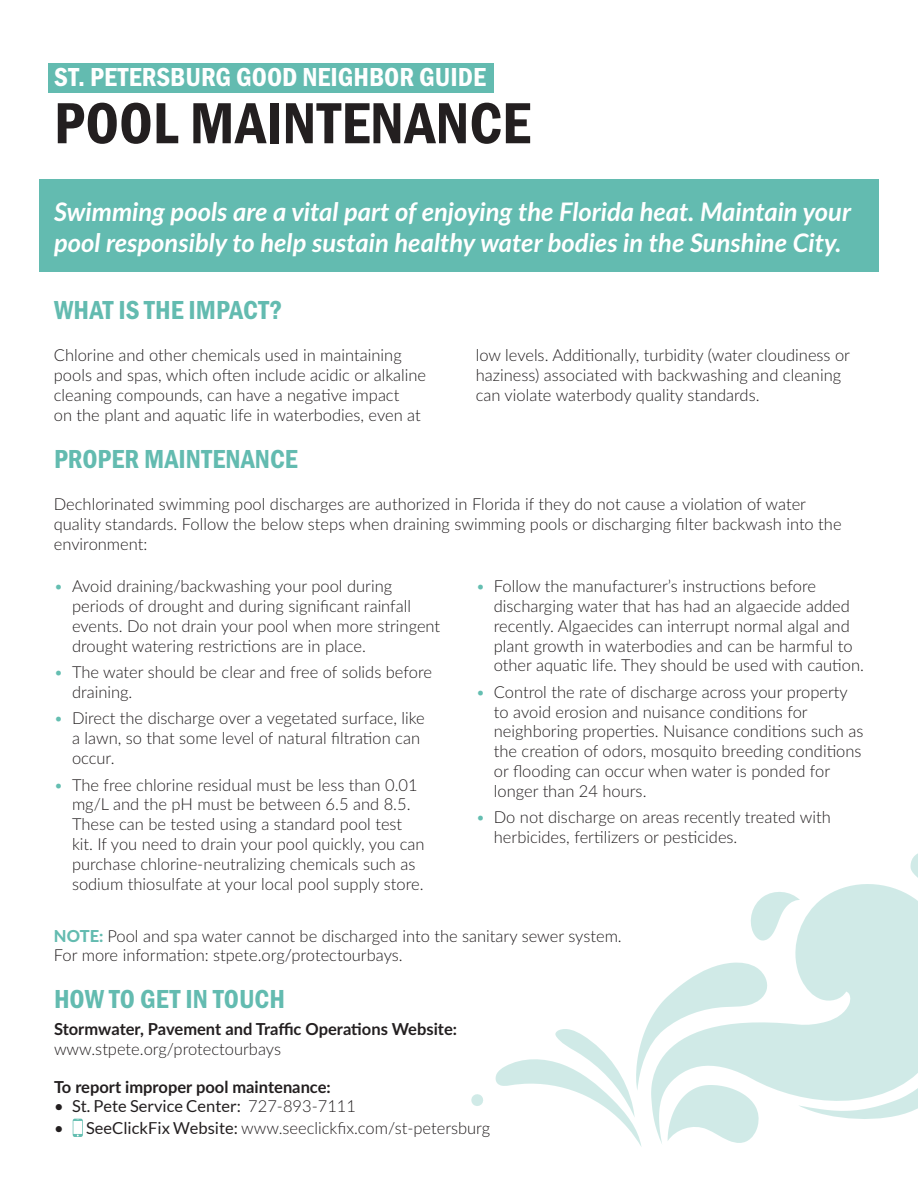
<style>
.page{position:relative;width:918px;height:1188px;background:#fff}
.page>*{position:absolute;margin:0;border:0;box-sizing:border-box;transform-origin:0 0}
.t1{font:60px "Franklin Gothic URW Con Dem";color:#231f20}
.t2{font:27px "Franklin Gothic URW Con Dem";color:#63bbb0}
.t3{font:27px "Franklin Gothic URW Con Dem";color:#fff}
.t4{font:italic 700 25.5px/30.6px "Lato";color:#fff}
.t5{font:300 16.5px/19.8px "Lato";color:#231f20}
.t6{font:700 16.5px "Lato";color:#231f20}
.t7{font:16.5px "Lato";color:#231f20}
.s1{color:#64beb1}
.s2{font-weight:800;color:#63bbb0}
.s3{font-weight:300}
.s4{font-weight:400}
</style>
<div class="page">
<div style="left:48px;top:63px;width:446px;height:30px;background:#63bbb0"></div>
<div style="left:39px;top:179px;width:840px;height:93px;background:#63bbb0"></div>
<svg style="left:73px;top:1119px;width:10px;height:18px"></svg>
<svg style="left:471px;top:1094px;width:12px;height:12px"></svg>
<svg style="left:495px;top:853px;width:423px;height:294px"></svg>
<h2 class="t3" style="left:54px;top:59px;width:433px">ST. PETERSBURG GOOD NEIGHBOR GUIDE</h2>
<h1 class="t1" style="left:54px;top:83px;width:478px">POOL MAINTENANCE</h1>
<h3 class="t4" style="left:54px;top:195px;width:799px">Swimming pools are a vital part of enjoying the Florida heat. Maintain your pool responsibly to help sustain healthy water bodies in the Sunshine City.</h3>
<h2 class="t2" style="left:54px;top:292px;width:230px">WHAT IS THE IMPACT?</h2>
<p class="t5" style="left:54px;top:345px;width:374px">Chlorine and other chemicals used in maintaining pools and spas, which often include acidic or alkaline cleaning compounds, can have a negative impact<br>on the plant and aquatic life in waterbodies, even at</p>
<p class="t5" style="left:476px;top:345px;width:376px">low levels. Additionally, turbidity (water cloudiness or haziness) associated with backwashing and cleaning can violate waterbody quality standards.</p>
<h2 class="t2" style="left:54px;top:441px;width:245px">PROPER MAINTENANCE</h2>
<p class="t5" style="left:54px;top:494px;width:789px">Dechlorinated swimming pool discharges are authorized in Florida if they do not cause a violation of water quality standards. Follow the below steps when draining swimming pools or discharging filter backwash into the environment:</p>
<p class="t5" style="left:72px;top:576px;width:370px;text-indent:-18px"><span class="s1">•</span> Avoid draining/backwashing your pool during periods of drought and during significant rainfall events. Do not drain your pool when more stringent drought watering restrictions are in place.</p>
<p class="t5" style="left:72px;top:662px;width:362px;text-indent:-18px"><span class="s1">•</span> The water should be clear and free of solids before draining.</p>
<p class="t5" style="left:72px;top:708px;width:354px;text-indent:-18px"><span class="s1">•</span> Direct the discharge over a vegetated surface, like a lawn, so that some level of natural filtration can occur.</p>
<p class="t5" style="left:72px;top:774px;width:354px;text-indent:-18px"><span class="s1">•</span> The free chlorine residual must be less than 0.01 mg/L and the pH must be between 6.5 and 8.5.<br>These can be tested using a standard pool test kit. If you need to drain your pool quickly, you can purchase chlorine-neutralizing chemicals such as sodium thiosulfate at your local pool supply store.</p>
<p class="t5" style="left:494px;top:576px;width:372px;text-indent:-18px"><span class="s1">•</span> Follow the manufacturer’s instructions before discharging water that has had an algaecide added recently. Algaecides can interrupt normal algal and plant growth in waterbodies and can be harmful to other aquatic life. They should be used with caution.</p>
<p class="t5" style="left:494px;top:681px;width:371px;text-indent:-18px"><span class="s1">•</span> Control the rate of discharge across your property to avoid erosion and nuisance conditions for neighboring properties. Nuisance conditions such as the creation of odors, mosquito breeding conditions or flooding can occur when water is ponded for longer than 24 hours.</p>
<p class="t5" style="left:494px;top:807px;width:338px;text-indent:-18px"><span class="s1">•</span> Do not discharge on areas recently treated with herbicides, fertilizers or pesticides.</p>
<p class="t5" style="left:54px;top:925px;width:569px"><span class="s2">NOTE:</span> Pool and spa water cannot be discharged into the sanitary sewer system.<br>For more information: stpete.org/protectourbays.</p>
<h2 class="t2" style="left:54px;top:981px;width:233px">HOW TO GET IN TOUCH</h2>
<p class="t6" style="left:54px;top:1017px;width:405px">Stormwater, Pavement and Traffic Operations Website:</p>
<p class="t5" style="left:54px;top:1038px;width:229px">www.stpete.org/protectourbays</p>
<p class="t6" style="left:54px;top:1074px;width:278px">To report improper pool maintenance:</p>
<p class="t7" style="left:54px;top:1097px;width:304px">• St. Pete Service Center: <span class="s3">727-893-7111</span></p>
<p class="t5" style="left:54px;top:1118px;width:438px"><span class="s4">• SeeClickFix Website:</span> www.seeclickfix.com/st-petersburg</p>
</div>
